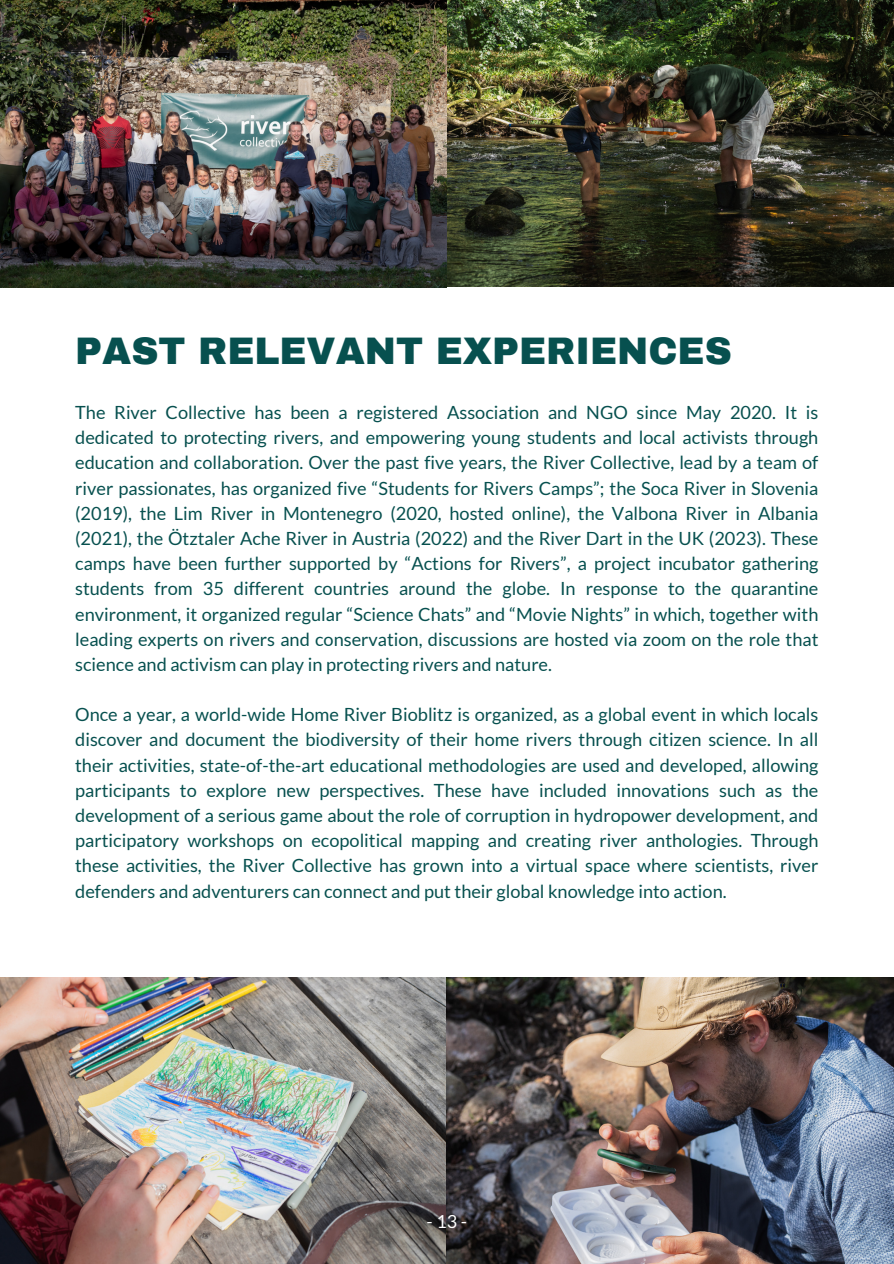
<style>
.page{position:relative;width:894px;height:1264px;background:#fff}
.page>*{position:absolute;margin:0;border:0;box-sizing:border-box;transform-origin:0 0}
.t1{font:900 37.5px "Archivo";color:#07504f}
.t2{font:18.15px/25.2px "Lato";color:#07504f;text-align:justify}
.t3{font:18px "Lato";color:#fff}
</style>
<div class="page">
<img style="left:0;top:977px;width:893px;height:286px">
<img style="left:0;top:0;width:893px;height:287px">
<p class="t1" style="left:75px;top:331px;width:658px">PAST RELEVANT EXPERIENCES</p>
<p class="t2" style="left:75px;top:399px;width:744px">The River Collective has been a registered Association and NGO since May 2020. It is dedicated to protecting rivers, and empowering young students and local activists through education and collaboration. Over the past five years, the River Collective, lead by a team of river passionates, has organized five “Students for Rivers Camps”; the Soca River in Slovenia (2019), the Lim River in Montenegro (2020, hosted online), the Valbona River in Albania (2021), the Ötztaler Ache River in Austria (2022) and the River Dart in the UK (2023). These camps have been further supported by “Actions for Rivers”, a project incubator gathering students from 35 different countries around the globe. In response to the quarantine environment, it organized regular “Science Chats” and “Movie Nights” in which, together with leading experts on rivers and conservation, discussions are hosted via zoom on the role that science and activism can play in protecting rivers and nature.</p>
<p class="t2" style="left:75px;top:701px;width:744px">Once a year, a world-wide Home River Bioblitz is organized, as a global event in which locals discover and document the biodiversity of their home rivers through citizen science. In all their activities, state-of-the-art educational methodologies are used and developed, allowing participants to explore new perspectives. These have included innovations such as the development of a serious game about the role of corruption in hydropower development, and participatory workshops on ecopolitical mapping and creating river anthologies. Through these activities, the River Collective has grown into a virtual space where scientists, river defenders and adventurers can connect and put their global knowledge into action.</p>
<p class="t3" style="left:426px;top:1210px;width:42px">-13-</p>
</div>
